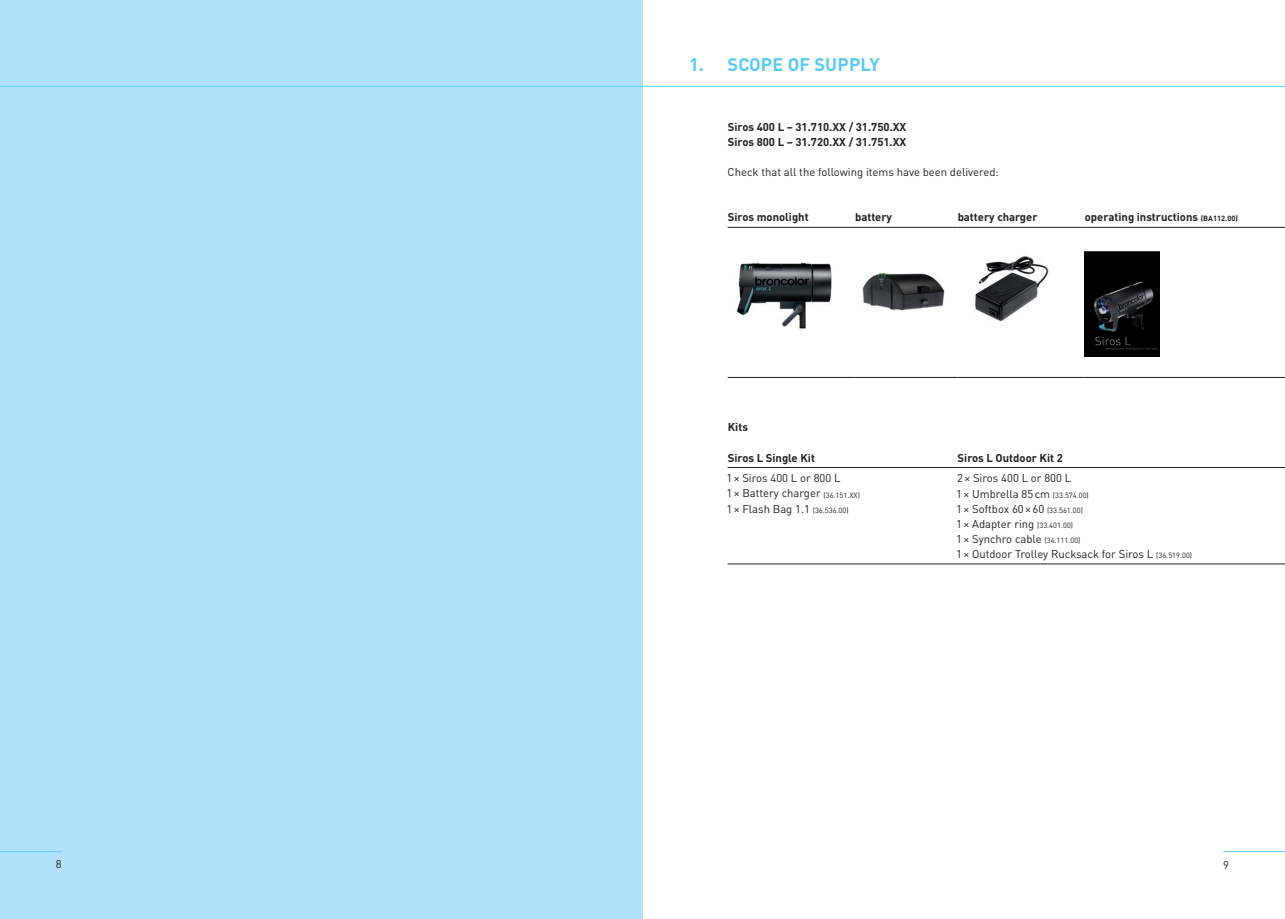
<style>
.page{position:relative;width:1285px;height:919px;background:#fff}
.page>*{position:absolute;margin:0;border:0;box-sizing:border-box;transform-origin:0 0}
.t1{font:700 18px "DINOT";letter-spacing:.01em;color:#56cbf5}
.t2{font:11.25px/15px "DINOT";color:#231f20}
.t3{font:700 11.25px/15px "DINOT";color:#231f20}
.s1{font-size:7.5px}
</style>
<div class="page">
<div style="left:0;top:0;width:642px;height:918px;background:#b2e2f9"></div>
<hr style="left:0;top:851px;width:62px;height:1px;background:#56cbf5">
<hr style="left:1222px;top:851px;width:62px;height:1px;background:#56cbf5">
<hr style="left:0;top:86px;width:1284px;height:1px;background:#56cbf5">
<hr style="left:727px;top:227px;width:127px;height:1px;background:#231f20">
<hr style="left:854px;top:227px;width:103px;height:1px;background:#231f20">
<hr style="left:957px;top:227px;width:127px;height:1px;background:#231f20">
<hr style="left:1084px;top:227px;width:200px;height:1px;background:#231f20">
<hr style="left:727px;top:377px;width:127px;height:1px;background:#231f20">
<hr style="left:854px;top:377px;width:103px;height:1px;background:#231f20">
<hr style="left:957px;top:377px;width:127px;height:1px;background:#231f20">
<hr style="left:1084px;top:377px;width:200px;height:1px;background:#231f20">
<img style="left:736px;top:262px;width:96px;height:67px">
<img style="left:862px;top:272px;width:83px;height:39px">
<img style="left:974px;top:256px;width:75px;height:66px">
<img style="left:1084px;top:251px;width:74px;height:105px">
<hr style="left:957px;top:467px;width:327px;height:1px;background:#231f20">
<hr style="left:957px;top:563px;width:327px;height:1px;background:#231f20">
<hr style="left:727px;top:563px;width:230px;height:1px;background:#231f20">
<hr style="left:727px;top:467px;width:230px;height:1px;background:#231f20">
<h1 class="t1" style="left:689px;top:52px;width:192px">1. SCOPE OF SUPPLY</h1>
<p class="t3" style="left:727px;top:119px;width:180px">Siros 400 L – 31.710.XX / 31.750.XX<br>Siros 800 L – 31.720.XX / 31.751.XX</p>
<p class="t2" style="left:727px;top:164px;width:273px">Check that all the following items have been delivered:</p>
<p class="t3" style="left:727px;top:209px;width:82px">Siros monolight</p>
<p class="t3" style="left:855px;top:209px;width:39px">battery</p>
<p class="t3" style="left:957px;top:209px;width:81px">battery charger</p>
<p class="t3" style="left:1084px;top:209px;width:155px">operating instructions <span class="s1">(BA112.00)</span></p>
<p class="t3" style="left:727px;top:419px;width:22px">Kits</p>
<p class="t3" style="left:727px;top:449px;width:89px">Siros L Single Kit</p>
<p class="t3" style="left:957px;top:449px;width:107px">Siros L Outdoor Kit 2</p>
<p class="t2" style="left:726px;top:470px;width:135px">1 × Siros 400 L or 800 L<br>1 × Battery charger <span class="s1">(36.151.XX)<br></span>1 × Flash Bag 1.1 <span class="s1">(36.536.00)</span></p>
<p class="t2" style="left:955px;top:470px;width:237px">2 × Siros 400 L or 800 L<br>1 × Umbrella 85 cm <span class="s1">(33.574.00)<br></span>1 × Softbox 60 × 60 <span class="s1">(33.561.00)<br></span>1 × Adapter ring <span class="s1">(33.401.00)<br></span>1 × Synchro cable <span class="s1">(34.111.00)<br></span>1 × Outdoor Trolley Rucksack for Siros L <span class="s1">(36.519.00)</span></p>
<p class="t2" style="left:56px;top:856px;width:7px">8</p>
<p class="t2" style="left:1222px;top:857px;width:7px">9</p>
</div>
